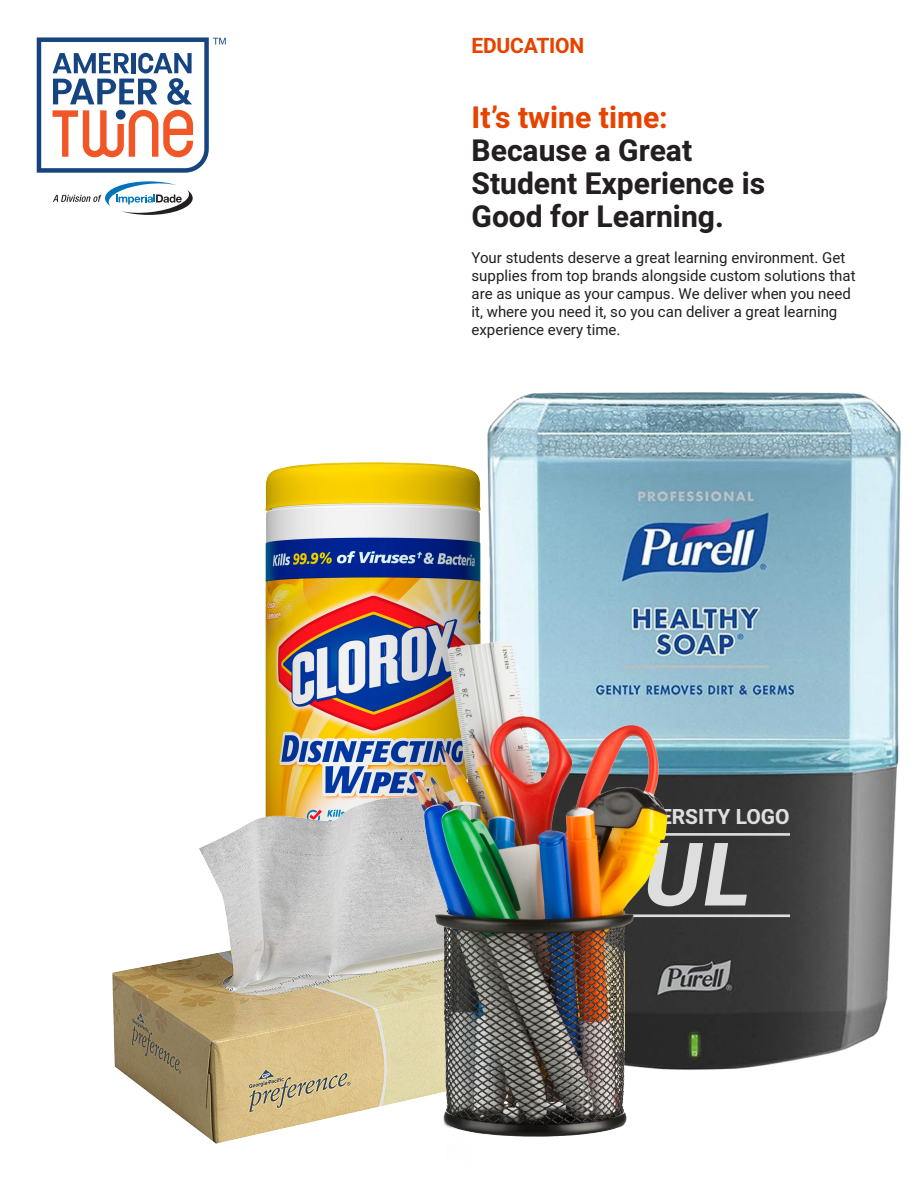
<style>
.page{position:relative;width:918px;height:1188px;background:#fff}
.page>*{position:absolute;margin:0;border:0;box-sizing:border-box;transform-origin:0 0}
.t1{font:700 30px "Heebo";color:#231f20}
.t2{font:700 30px/33px "Heebo";color:#e54400}
.t3{font:700 21px "Heebo";color:#fff}
.t4{font:700 21px "Heebo";letter-spacing:-.01em;color:#e54400}
.t5{font:15px/18px "Heebo";color:#231f20}
.s1{color:#231f20}
</style>
<div class="page">
<img style="left:487px;top:392px;width:414px;height:678px">
<svg style="left:725px;top:843px;width:30px;height:63px;background:#4c4c4c"></svg>
<hr style="left:613px;top:833px;width:177px;height:3px;background:#fff">
<hr style="left:613px;top:914px;width:177px;height:3px;background:#fff">
<img style="left:265px;top:462px;width:227px;height:205px">
<img style="left:112px;top:667px;width:278px;height:477px">
<img style="left:390px;top:609px;width:335px;height:528px">
<svg style="left:53px;top:181px;width:140px;height:34px"></svg>
<svg style="left:37px;top:37px;width:189px;height:136px"></svg>
<p class="t4" style="left:472px;top:31px;width:114px">EDUCATION</p>
<p class="t2" style="left:472px;top:101px;width:222px">It’s twine time:<br><span class="s1">Because a Great</span></p>
<p class="t1" style="left:472px;top:162px;width:295px">Student Experience is</p>
<p class="t1" style="left:472px;top:195px;width:254px">Good for Learning.</p>
<p class="t5" style="left:472px;top:248px;width:386px">Your students deserve a great learning environment. Get supplies from top brands alongside custom solutions that are as unique as your campus. We deliver when you need it, where you need it, so you can deliver a great learning experience every time.</p>
<h2 class="t3" style="left:612px;top:802px;width:179px">UNIVERSITY LOGO</h2>
</div>
